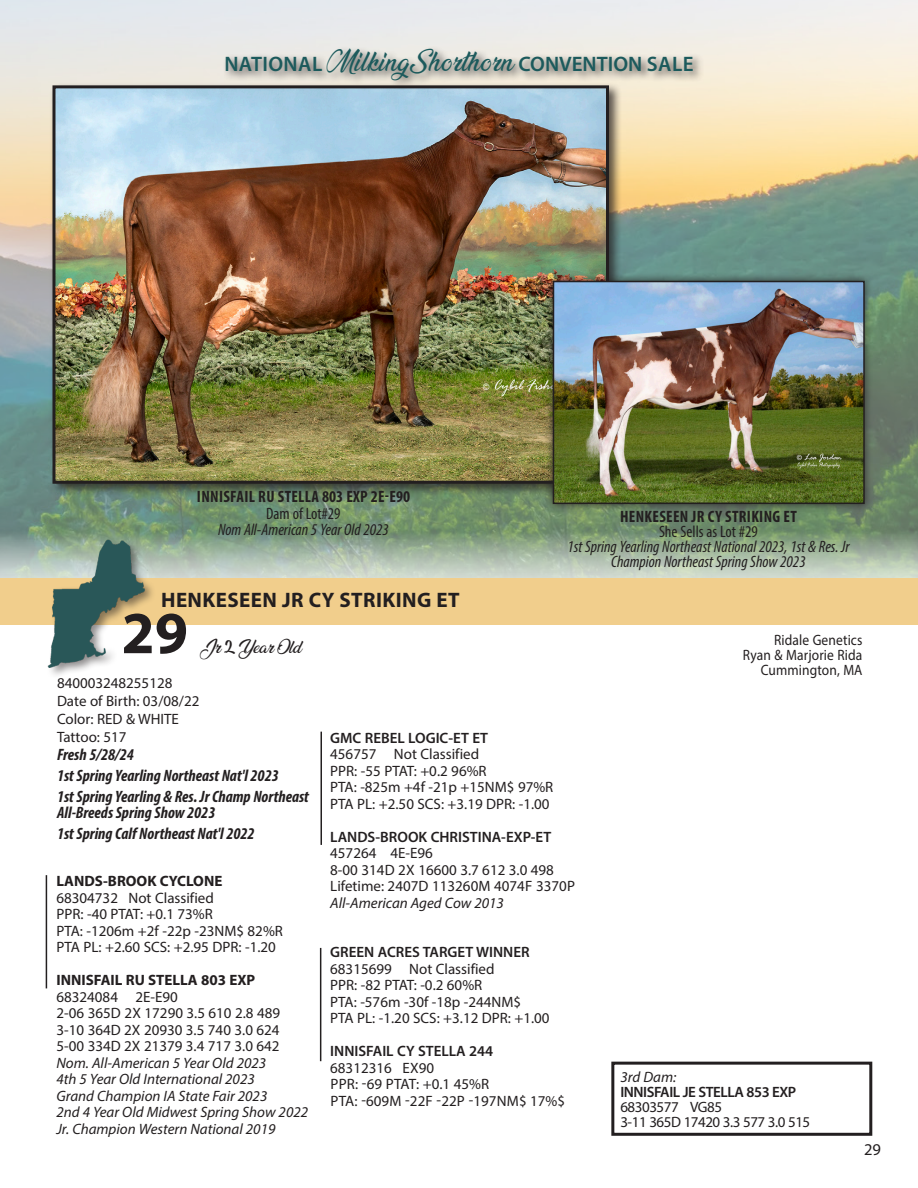
<style>
.page{position:relative;width:918px;height:1188px;background:#fff}
.page>*{position:absolute;margin:0;border:0;box-sizing:border-box;transform-origin:0 0}
.t1{font:700 60px "Myriad Pro";color:#231f20}
.t2{font:600 21px "Myriad Pro";color:#1c5a5c}
.t3{font:700 21px "Myriad Pro";letter-spacing:.02em;color:#231f20}
.t4{font:italic 700 condensed 16.5px/16.5px "Myriad Pro";color:#231f20}
.t5{font:italic condensed 16.5px/15px "Myriad Pro";color:#231f20;text-align:center}
.t6{font:700 condensed 16.5px "Myriad Pro";letter-spacing:.02em;color:#231f20}
.t7{font:condensed 16.5px "Myriad Pro";color:#231f20}
.t8{font:16.5px "Myriad Pro";color:#231f20}
.t9{font:15px "Myriad Pro";color:#231f20}
.t10{font:italic 15px "Myriad Pro";color:#231f20}
.t11{font:600 15px "Myriad Pro";color:#231f20}
.t12{font:15px "Myriad Pro";color:#231f20;scale:.9 1}
.t13{font:700 15px "Myriad Pro";color:#231f20}
.t14{font:15px "Myriad Pro";letter-spacing:-.03em;color:#231f20}
.t15{font:600 15px "Myriad Pro";letter-spacing:-.03em;color:#231f20}
.t16{font:15px "Ananda";color:#231f20}
.s1{font-family:"Ananda";font-weight:400;font-size:24px}
.s2{font-family:"Beyond The Mountains"}
</style>
<div class="page">
<img style="left:0;top:0;width:918px;height:578px">
<div style="left:0;top:578px;width:918px;height:47px;background:#f1ce8c"></div>
<div style="left:46px;top:538px;width:110px;height:141px;background:#231f20;opacity:.51"></div>
<img style="left:45px;top:540px;width:102px;height:127px">
<hr style="left:46px;top:875px;width:1px;height:113px;background:#231f20">
<hr style="left:321px;top:732px;width:1px;height:113px;background:#231f20">
<hr style="left:320px;top:948px;width:1px;height:113px;background:#231f20">
<div style="left:49px;top:82px;width:573px;height:415px;background:#231f20;opacity:.75"></div>
<img style="left:56px;top:89px;width:549px;height:391px">
<div style="left:52px;top:85px;width:557px;height:399px;border:3px solid #231f20"></div>
<div style="left:544px;top:273px;width:329px;height:239px;background:#231f20;opacity:.75"></div>
<img style="left:556px;top:284px;width:306px;height:217px">
<div style="left:553px;top:281px;width:312px;height:223px;border:2px solid #231f20"></div>
<div style="left:223px;top:46px;width:482px;height:45px;background:#231f20;opacity:.75"></div>
<div style="left:611px;top:1062px;width:261px;height:74px;border:3px solid #231f20"></div>
<p class="t2" style="left:224px;top:50px;width:471px">NATIONAL <span class="s1">MilkingShorthorn</span> CONVENTION SALE</p>
<p class="t6" style="left:197px;top:486px;width:215px">INNISFAIL RU STELLA 803 EXP 2E-E90</p>
<p class="t7" style="left:266px;top:503px;width:76px">Dam of Lot#29</p>
<p class="t5" style="left:218px;top:522px;width:172px">Nom All-American 5 Year Old 2023</p>
<p class="t3" style="left:161px;top:586px;width:300px">HENKESEEN JR CY STRIKING ET</p>
<p class="t6" style="left:620px;top:506px;width:178px">HENKESEEN JR CY STRIKING ET</p>
<p class="t7" style="left:659px;top:522px;width:100px">She Sells as Lot #29</p>
<p class="t5" style="left:567px;top:539px;width:284px">1st Spring Yearling Northeast National 2023, 1st &amp; Res. Jr<br>Champion Northeast Spring Show 2023</p>
<p class="t1" style="left:122px;top:594px;width:68px">29</p>
<p class="t16" style="left:200px;top:639px;width:103px">Jr <span class="s2">2</span> Year Old</p>
<p class="t9" style="left:57px;top:673px;width:117px">840003248255128</p>
<p class="t9" style="left:57px;top:691px;width:144px">Date of Birth: 03/08/22</p>
<p class="t9" style="left:57px;top:709px;width:124px">Color: RED &amp; WHITE</p>
<p class="t9" style="left:57px;top:727px;width:71px">Tattoo: 517</p>
<p class="t4" style="left:57px;top:745px;width:79px">Fresh 5/28/24</p>
<p class="t4" style="left:57px;top:766px;width:223px">1st Spring Yearling Northeast Nat'l 2023</p>
<p class="t4" style="left:57px;top:787px;width:253px">1st Spring Yearling &amp; Res. Jr Champ Northeast<br>All-Breeds Spring Show 2023</p>
<p class="t4" style="left:57px;top:825px;width:199px">1st Spring Calf Northeast Nat'l 2022</p>
<p class="t13" style="left:56px;top:872px;width:167px">LANDS-BROOK CYCLONE</p>
<p class="t9" style="left:56px;top:889px;width:159px">68304732 Not Classified</p>
<p class="t9" style="left:56px;top:905px;width:158px">PPR: -40 PTAT: +0.1 73%R</p>
<p class="t9" style="left:56px;top:922px;width:228px">PTA: -1206m +2f -22p -23NM$ 82%R</p>
<p class="t9" style="left:56px;top:938px;width:221px">PTA PL: +2.60 SCS: +2.95 DPR: -1.20</p>
<p class="t13" style="left:56px;top:971px;width:200px">INNISFAIL RU STELLA 803 EXP</p>
<p class="t9" style="left:56px;top:988px;width:123px">68324084 2E-E90</p>
<p class="t9" style="left:56px;top:1004px;width:225px">2-06 365D 2X 17290 3.5 610 2.8 489</p>
<p class="t9" style="left:56px;top:1021px;width:225px">3-10 364D 2X 20930 3.5 740 3.0 624</p>
<p class="t9" style="left:56px;top:1037px;width:225px">5-00 334D 2X 21379 3.4 717 3.0 642</p>
<p class="t10" style="left:56px;top:1054px;width:211px">Nom. All-American 5 Year Old 2023</p>
<p class="t10" style="left:56px;top:1070px;width:200px">4th 5 Year Old International 2023</p>
<p class="t10" style="left:56px;top:1087px;width:212px">Grand Champion IA State Fair 2023</p>
<p class="t10" style="left:56px;top:1103px;width:253px">2nd 4 Year Old Midwest Spring Show 2022</p>
<p class="t10" style="left:56px;top:1120px;width:220px">Jr. Champion Western National 2019</p>
<p class="t11" style="left:330px;top:728px;width:159px">GMC REBEL LOGIC-ET ET</p>
<p class="t9" style="left:330px;top:745px;width:150px">456757 Not Classified</p>
<p class="t9" style="left:330px;top:762px;width:158px">PPR: -55 PTAT: +0.2 96%R</p>
<p class="t9" style="left:330px;top:778px;width:225px">PTA: -825m +4f -21p +15NM$ 97%R</p>
<p class="t9" style="left:330px;top:795px;width:221px">PTA PL: +2.50 SCS: +3.19 DPR: -1.00</p>
<p class="t11" style="left:330px;top:827px;width:223px">LANDS-BROOK CHRISTINA-EXP-ET</p>
<p class="t9" style="left:330px;top:844px;width:104px">457264 4E-E96</p>
<p class="t9" style="left:330px;top:861px;width:225px">8-00 314D 2X 16600 3.7 612 3.0 498</p>
<p class="t9" style="left:330px;top:877px;width:246px">Lifetime: 2407D 113260M 4074F 3370P</p>
<p class="t10" style="left:330px;top:894px;width:175px">All-American Aged Cow 2013</p>
<p class="t11" style="left:330px;top:943px;width:201px">GREEN ACRES TARGET WINNER</p>
<p class="t9" style="left:330px;top:960px;width:166px">68315699 Not Classified</p>
<p class="t9" style="left:330px;top:976px;width:154px">PPR: -82 PTAT: -0.2 60%R</p>
<p class="t9" style="left:330px;top:993px;width:192px">PTA: -576m -30f -18p -244NM$</p>
<p class="t9" style="left:330px;top:1009px;width:221px">PTA PL: -1.20 SCS: +3.12 DPR: +1.00</p>
<p class="t11" style="left:330px;top:1042px;width:165px">INNISFAIL CY STELLA 244</p>
<p class="t9" style="left:330px;top:1059px;width:105px">68312316 EX90</p>
<p class="t9" style="left:330px;top:1075px;width:160px">PPR: -69 PTAT: +0.1 45%R</p>
<p class="t9" style="left:330px;top:1092px;width:236px">PTA: -609M -22F -22P -197NM$ 17%$</p>
<p class="t12" style="left:774px;top:630px;width:100px">Ridale Genetics</p>
<p class="t12" style="left:743px;top:645px;width:134px">Ryan &amp; Marjorie Rida</p>
<p class="t12" style="left:761px;top:660px;width:115px">Cummington, MA</p>
<p class="t10" style="left:620px;top:1068px;width:57px">3rd Dam:</p>
<p class="t15" style="left:620px;top:1082px;width:177px">INNISFAIL JE STELLA 853 EXP</p>
<p class="t14" style="left:620px;top:1098px;width:103px">68303577 VG85</p>
<p class="t14" style="left:620px;top:1113px;width:191px">3-11 365D 17420 3.3 577 3.0 515</p>
<p class="t8" style="left:864px;top:1139px;width:18px">29</p>
</div>
